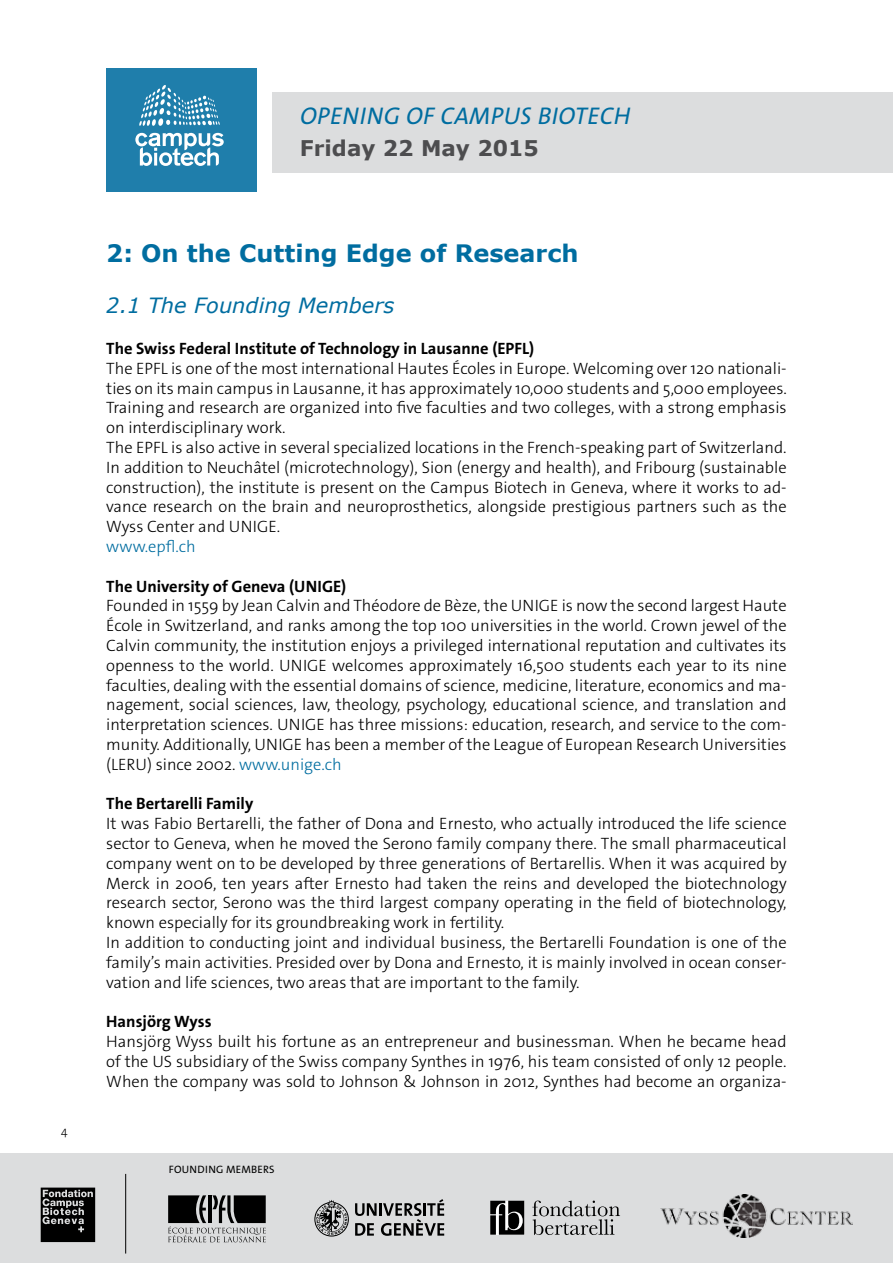
<style>
.page{position:relative;width:893px;height:1263px;background:#fff}
.page>*{position:absolute;margin:0;border:0;box-sizing:border-box;transform-origin:0 0}
.t1{font:italic 24.3px "The Sans Os F";letter-spacing:.02em;color:#006da0}
.t2{font:700 24px "Verdana";color:#006da0}
.t3{font:700 21.6px "Verdana";color:#4d4d4f}
.t4{font:italic 21px "Verdana";color:#006da0}
.t5{font:300 16.5px/19.8px "The Sans Os F";color:#000}
.t6{font:700 16.5px "The Sans Os F";color:#000}
.t7{font:300 16.5px "The Sans Os F";letter-spacing:.005em;color:#006da0}
.t8{font:300 12px "The Sans Os F";color:#000}
.t9{font:10.8px "The Sans Os F";letter-spacing:.02em;color:#000}
.s1{color:#006da0}
</style>
<div class="page">
<div style="left:0;top:1153px;width:893px;height:110px;background:#dcddde"></div>
<svg style="left:168px;top:1195px;width:98px;height:47px"></svg>
<svg style="left:41px;top:1187px;width:54px;height:55px;background:#303030"></svg>
<svg style="left:532px;top:1200px;width:88px;height:35px"></svg>
<svg style="left:490px;top:1201px;width:34px;height:34px"></svg>
<svg style="left:314px;top:1200px;width:35px;height:36px"></svg>
<svg style="left:355px;top:1199px;width:89px;height:37px"></svg>
<img style="left:661px;top:1194px;width:191px;height:43px">
<hr style="left:125px;top:1174px;width:1px;height:79px;background:#000">
<div style="left:106px;top:68px;width:151px;height:123px;background:#1f7eab"></div>
<div style="left:272px;top:93px;width:621px;height:80px;background:#dcddde"></div>
<svg style="left:139px;top:85px;width:81px;height:41px"></svg>
<svg style="left:135px;top:133px;width:89px;height:33px"></svg>
<p class="t8" style="left:61px;top:1123px;width:8px">4</p>
<h1 class="t1" style="left:300px;top:101px;width:332px">OPENING OF CAMPUS BIOTECH</h1>
<h3 class="t3" style="left:300px;top:133px;width:241px">Friday 22 May 2015</h3>
<h2 class="t2" style="left:106px;top:236px;width:474px">2: On the Cutting Edge of Research</h2>
<p class="t4" style="left:106px;top:290px;width:290px">2.1 The Founding Members</p>
<p class="t6" style="left:106px;top:338px;width:429px">The Swiss Federal Institute of Technology in Lausanne (EPFL)</p>
<p class="t5" style="left:106px;top:358px;width:682px">The EPFL is one of the most international Hautes Écoles in Europe. Welcoming over 120 nationali&shy;ties on its main campus in Lausanne, it has approximately 10,000 students and 5,000 employees.<br>Training and research are organized into five faculties and two colleges, with a strong emphasis on interdisciplinary work.<br>The EPFL is also active in several specialized locations in the French-speaking part of Switzerland.<br>I n addition to Neuchâtel (microtechnology), Sion (energy and health), and Fribourg (sustainable construction), the institute is present on the Campus Biotech in Geneva, where it works to ad&shy;vance research on the brain and neuroprosthetics, alongside prestigious partners such as the Wyss Center and UNIGE</p>
<p class="t5" style="left:277px;top:517px;width:5px">.</p>
<p class="t7" style="left:106px;top:536px;width:91px">www.epfl.ch</p>
<p class="t6" style="left:106px;top:575px;width:242px">The University of Geneva (UNIGE)</p>
<p class="t5" style="left:106px;top:596px;width:426px">Founded in 1559 by Jean Calvin and Théodore de Bèze, the UNIGE</p>
<p class="t5" style="left:106px;top:596px;width:682px;text-align:justify;text-indent:455px">is now the second largest Haute École in Switzerland, and ranks among the top 100 universities in the world. Crown jewel of the Calvin community, the institution enjoys a privileged international reputation and cultivates its openness to the world. UNIGE</p>
<p class="t5" style="left:106px;top:655px;width:682px;text-align:justify;text-indent:226px">welcomes approximately 16,500 students each year to its nine faculties, dealing with the essential domains of science, medicine, literature, economics and ma&shy;nagement, social sciences, law, theology, psychology, educational science, and translation and interpretation sciences. UNIGE</p>
<p class="t5" style="left:329px;top:715px;width:459px">has three missions: education, research, and service to the com-</p>
<p class="t5" style="left:106px;top:735px;width:682px;text-indent:199px">has been a member of the League of E uropean Research Universities (LE RU) since 2002. <span class="s1">www.unige.ch</span></p>
<p class="t6" style="left:106px;top:793px;width:149px">The Bertarelli Family</p>
<p class="t5" style="left:106px;top:814px;width:682px">It was Fabio Bertarelli, the father of Dona and E rnesto, who actually introduced the life science sector to Geneva, when he moved the Serono family company there. The small pharmaceutical company went on to be developed by three generations of Bertarellis. When it was acquired by Merck in 2006, ten years after E rnesto had taken the reins and developed the biotechnology research sector, Serono was the third largest company operating in the field of biotechnology, known especially for its groundbreaking work in fertility.<br>I n addition to conducting joint and individual business, the Bertarelli Foundation is one of the family’s main activities. Presided over by Dona and E rnesto, it is mainly involved in ocean conser&shy;vation and life sciences, two areas that are important to the family.</p>
<p class="t6" style="left:106px;top:1011px;width:107px">Hansjörg Wyss</p>
<p class="t5" style="left:106px;top:1032px;width:682px;text-align:justify">Hansjörg Wyss built his fortune as an entrepreneur and businessman. When he became head of the US subsidiary of the Swiss company Synthes in 1976, his team consisted of only 12 people.<br>When the company was sold to Johnson &amp; Johnson in 2012, Synthes had become an organiza-</p>
<p class="t5" style="left:106px;top:735px;width:170px">munity. Additionally, UNIGE</p>
<p class="t9" style="left:169px;top:1162px;width:107px">FOUNDING MEMBERS</p>
</div>
